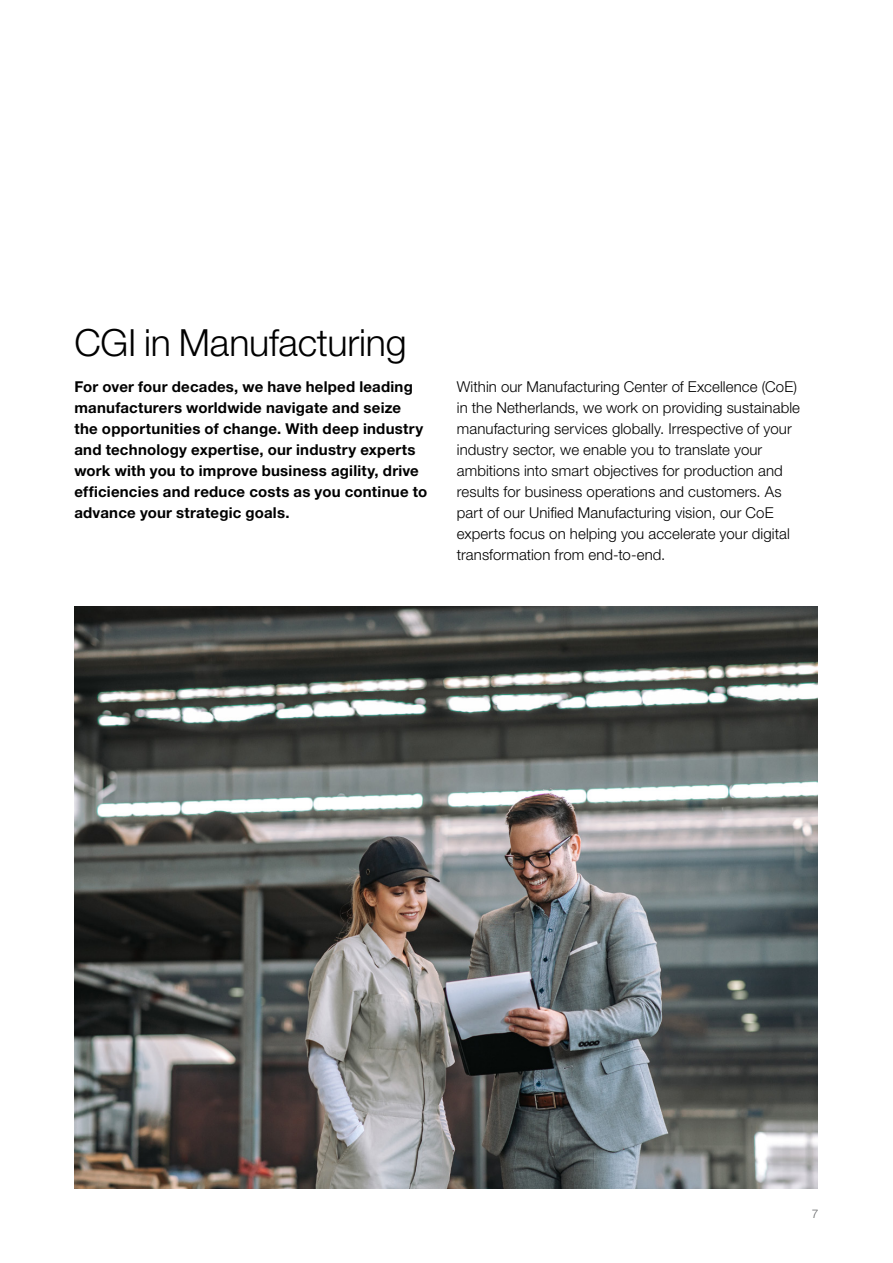
<style>
.page{position:relative;width:893px;height:1263px;background:#fff}
.page>*{position:absolute;margin:0;border:0;box-sizing:border-box;transform-origin:0 0}
.t1{font:300 37.5px "Helvetica Neue LT Pro";letter-spacing:-.005em;color:#000}
.t2{font:300 15px/21px "Helvetica Neue LT Pro";letter-spacing:.005em;color:#000}
.t3{font:700 15px/21px "Helvetica Neue LT Pro";letter-spacing:.015em;color:#000}
.t4{font:300 12px "Helvetica Neue LT Pro";color:#636466}
</style>
<div class="page">
<img style="left:74px;top:607px;width:744px;height:581px">
<h1 class="t1" style="left:74px;top:320px;width:334px">CGI in Manufacturing</h1>
<p class="t3" style="left:74px;top:376px;width:354px">For over four decades, we have helped leading manufacturers worldwide navigate and seize the opportunities of change. With deep industry and technology expertise, our industry experts work with you to improve business agility, drive efficiencies and reduce costs as you continue to advance your strategic goals.</p>
<p class="t2" style="left:457px;top:376px;width:345px">Within our Manufacturing Center of Excellence (CoE) in the Netherlands, we work on providing sustainable manufacturing services globally. Irrespective of your industry sector, we enable you to translate your ambitions into smart objectives for production and results for business operations and customers. As part of our Unified Manufacturing vision, our CoE experts focus on helping you accelerate your digital transformation from end-to-end.</p>
<p class="t4" style="left:812px;top:1207px;width:8px">7</p>
</div>
